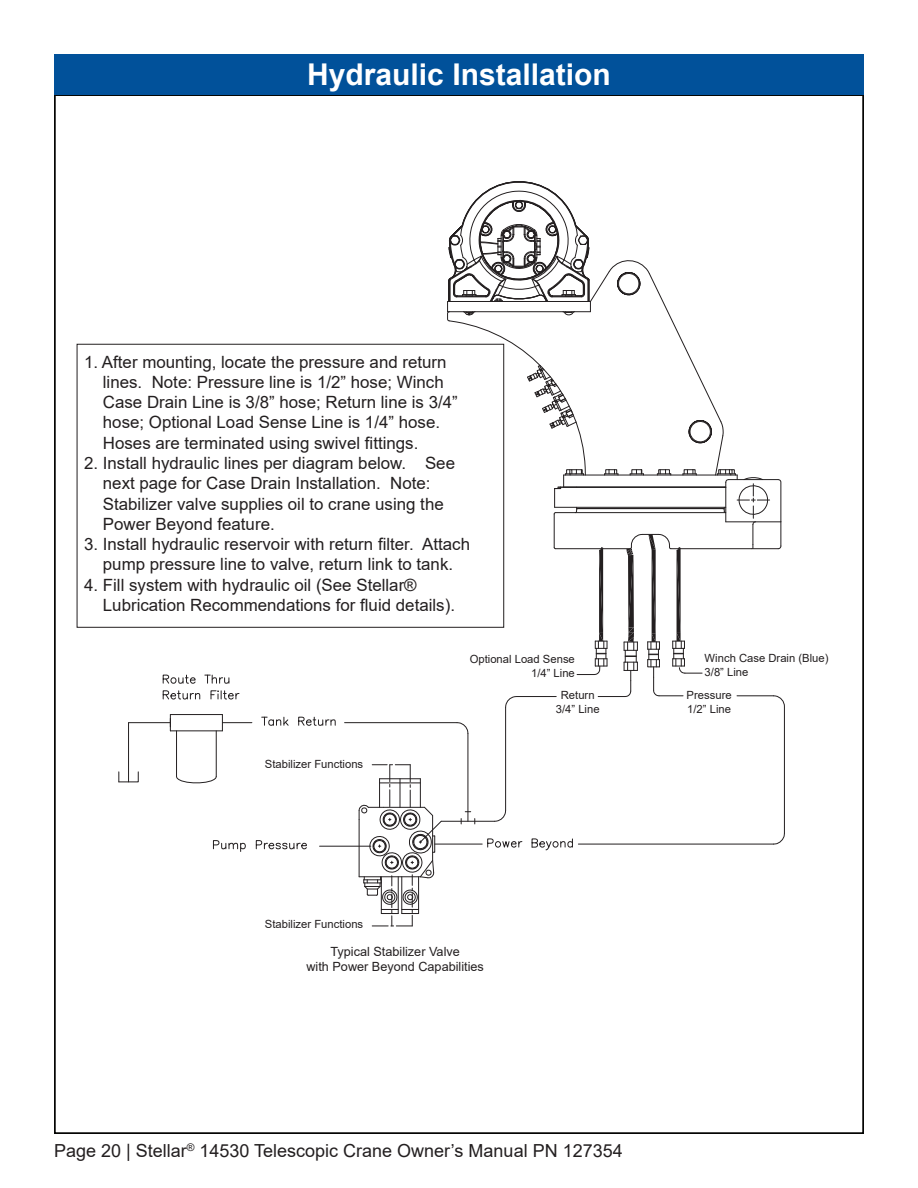
<style>
.page{position:relative;width:918px;height:1188px;background:#fff}
.page>*{position:absolute;margin:0;border:0;box-sizing:border-box;transform-origin:0 0}
.TOC_Page_Heading_White{font:700 30px "Arial";color:#fff}
.t1{font:18px "Arial";color:#231f20}
.t2{font:16.95px/20.2px "Arial";color:#231f20}
.t3{font:12.6px/15.1px "Arial";color:#231f20;text-align:center}
.t4{font:11.25px/13.5px "Arial";color:#231f20}
</style>
<div class="page">
<hr style="left:320px;top:846px;width:51px;height:1px;background:#231f20">
<svg style="left:222px;top:715px;width:1px;height:16px"></svg>
<hr style="left:176px;top:731px;width:1px;height:46px;background:#231f20">
<hr style="left:216px;top:731px;width:1px;height:46px;background:#231f20">
<svg style="left:176px;top:776px;width:41px;height:8px"></svg>
<hr style="left:170px;top:731px;width:52px;height:1px;background:#231f20">
<svg style="left:170px;top:715px;width:1px;height:16px"></svg>
<hr style="left:170px;top:714px;width:52px;height:1px;background:#231f20">
<svg style="left:213px;top:840px;width:33px;height:12px"></svg>
<svg style="left:256px;top:840px;width:51px;height:10px"></svg>
<hr style="left:345px;top:722px;width:112px;height:1px;background:#231f20">
<svg style="left:262px;top:717px;width:27px;height:9px"></svg>
<svg style="left:298px;top:716px;width:38px;height:10px"></svg>
<hr style="left:222px;top:722px;width:30px;height:1px;background:#231f20">
<hr style="left:129px;top:722px;width:41px;height:1px;background:#231f20">
<svg style="left:162px;top:674px;width:34px;height:10px"></svg>
<svg style="left:205px;top:675px;width:25px;height:9px"></svg>
<svg style="left:162px;top:690px;width:38px;height:10px"></svg>
<svg style="left:210px;top:690px;width:30px;height:10px"></svg>
<hr style="left:128px;top:723px;width:1px;height:59px;background:#231f20">
<svg style="left:118px;top:771px;width:21px;height:12px"></svg>
<svg style="left:358px;top:181px;width:427px;height:746px"></svg>
<div style="left:54px;top:54px;width:810px;height:40px;background:#01519a"></div>
<p class="TOC_Page_Heading_White" style="left:307px;top:53px;width:305px">Hydraulic Installation</p>
<p class="t2" style="left:103px;top:351px;width:356px;text-indent:-19px">1. After mounting, locate the pressure and return lines. Note: Pressure line is 1/2” hose; Winch Case Drain Line is 3/8” hose; Return line is 3/4” hose; Optional Load Sense Line is 1/4” hose.<br>Hoses are terminated using swivel fittings.</p>
<p class="t2" style="left:103px;top:453px;width:354px;text-indent:-19px">2. Install hydraulic lines per diagram below. See next page for Case Drain Installation. Note:<br>Stabilizer valve supplies oil to crane using the Power Beyond feature.</p>
<p class="t2" style="left:84px;top:534px;width:387px;text-align:center">3. Install hydraulic reservoir with return filter. Attach pump pressure line to valve, return link to tank.</p>
<p class="t2" style="left:103px;top:574px;width:354px;text-indent:-19px">4. Fill system with hydraulic oil (See Stellar®<br>Lubrication Recommendations for fluid details).</p>
<p class="t4" style="left:265px;top:757px;width:100px">Stabilizer Functions</p>
<p class="t4" style="left:705px;top:652px;width:125px">Winch Case Drain (Blue)<br>3/8” Line</p>
<p class="t4" style="left:470px;top:653px;width:107px;text-align:right">Optional Load Sense<br>1/4” Line</p>
<p class="t4" style="left:556px;top:688px;width:45px;text-align:center">Return<br>3/4” Line</p>
<p class="t4" style="left:687px;top:688px;width:47px">Pressure<br>1/2” Line</p>
<p class="t4" style="left:265px;top:917px;width:100px">Stabilizer Functions</p>
<p class="t3" style="left:306px;top:944px;width:179px">Typical Stabilizer Valve<br>with Power Beyond Capabilities</p>
<p class="t1" style="left:54px;top:1139px;width:570px">Page 20 | Stellar<sup>®</sup> 14530 Telescopic Crane Owner’s Manual PN 127354</p>
</div>
